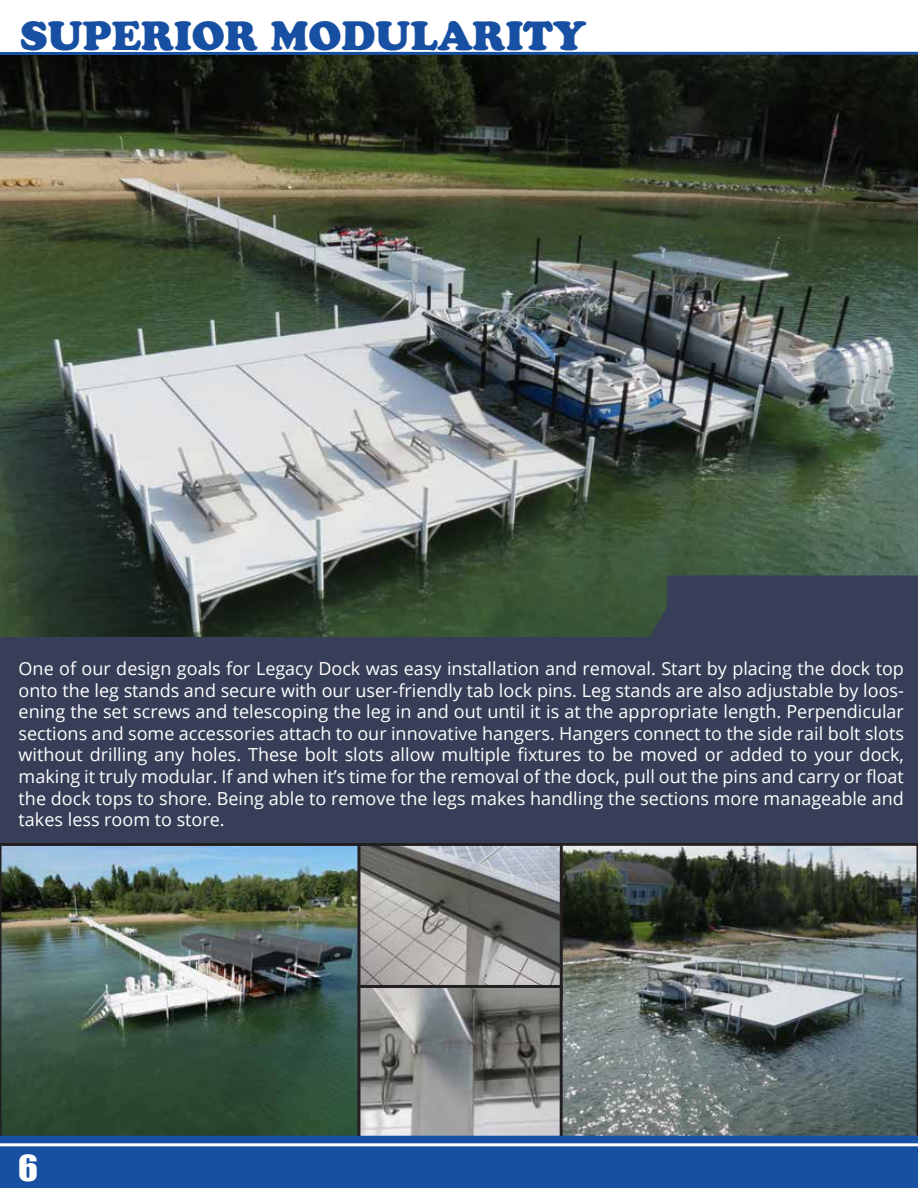
<style>
.page{position:relative;width:918px;height:1188px;background:#fff}
.page>*{position:absolute;margin:0;border:0;box-sizing:border-box;transform-origin:0 0}
.t1{font:40.5px "Cooper Black Std";color:#174fa2}
.t2{font:33px "Impact";color:#fff;scale:1.11 1}
.t3{font:18px/21.6px "Open Sans";color:#fff;text-align:justify}
</style>
<div class="page">
<img style="left:0;top:55px;width:918px;height:583px">
<img style="left:0;top:843px;width:357px;height:293px">
<img style="left:563px;top:843px;width:355px;height:293px">
<img style="left:361px;top:847px;width:198px;height:138px">
<div style="left:357px;top:843px;width:206px;height:154px;border:3px solid #231f20"></div>
<img style="left:361px;top:989px;width:198px;height:146px">
<div style="left:357px;top:985px;width:206px;height:154px;border:3px solid #231f20"></div>
<div style="left:0;top:1136px;width:918px;height:52px;background:#174fa2"></div>
<hr style="left:0;top:1143px;width:918px;height:3px;background:#fff">
<hr style="left:0;top:52px;width:918px;height:3px;background:#174fa2">
<div style="left:0;top:638px;width:918px;height:205px;background:#373f58"></div>
<svg style="left:620px;top:575px;width:298px;height:63px;background:#374253"></svg>
<h1 class="t1" style="left:20px;top:11px;width:568px">SUPERIOR MODULARITY</h1>
<p class="t3" style="left:19px;top:657px;width:887px">One of our design goals for Legacy Dock was easy installation and removal. Start by placing the dock top onto the leg stands and secure with our user-friendly tab lock pins. Leg stands are also adjustable by loos&shy;ening the set screws and telescoping the leg in and out until it is at the appropriate length. Perpendicular sections and some accessories attach to our innovative hangers. Hangers connect to the side rail bolt slots without drilling any holes. These bolt slots allow multiple fixtures to be moved or added to your dock, making it truly modular. If and when it’s time for the removal of the dock, pull out the pins and carry or float the dock tops to shore. Being able to remove the legs makes handling the sections more manageable and takes less room to store.</p>
<h2 class="t2" style="left:18px;top:1143px;width:19px">6</h2>
</div>
